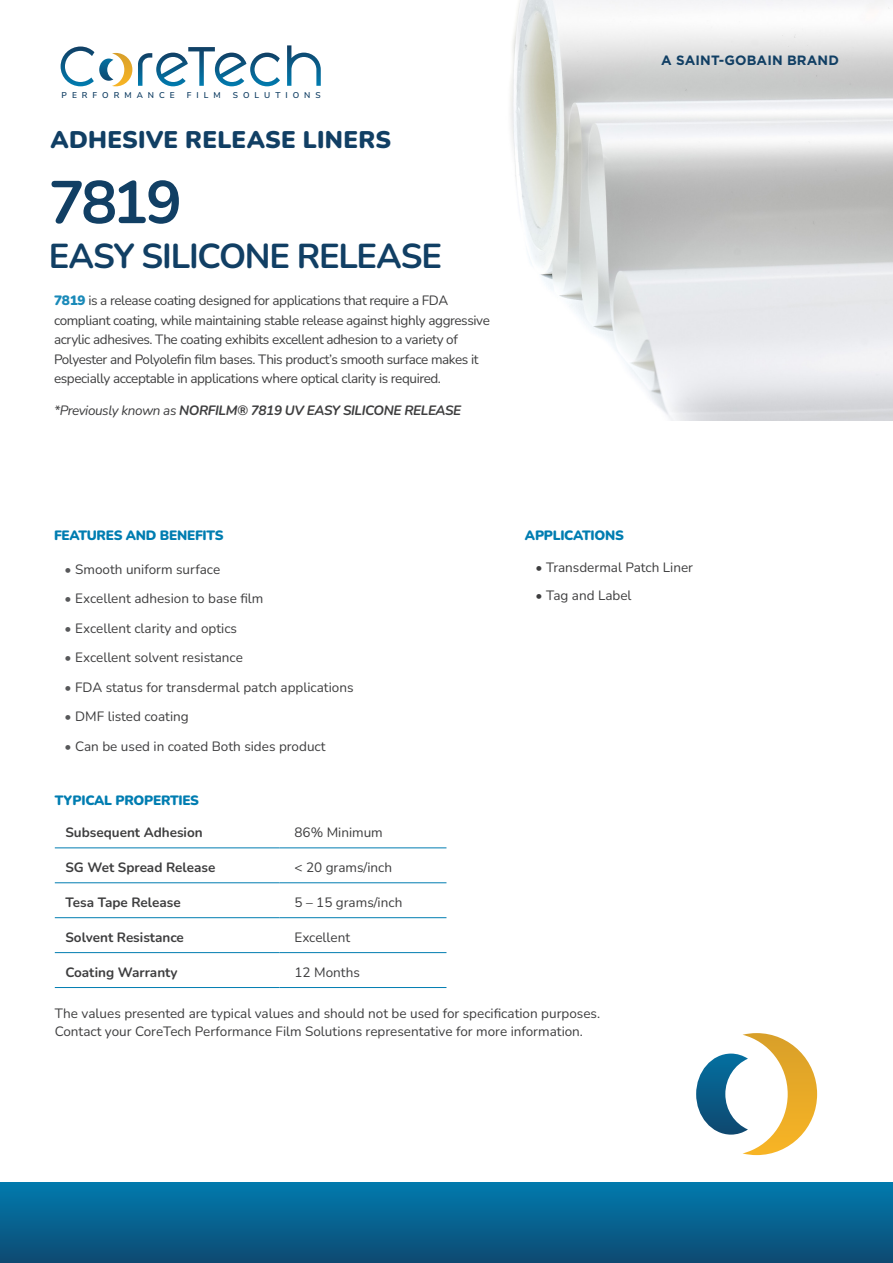
<style>
.page{position:relative;width:893px;height:1263px;background:#fff}
.page>*{position:absolute;margin:0;border:0;box-sizing:border-box;transform-origin:0 0}
.Headline{font:700 60px "Nunito";color:#113f64}
.Headline-2{font:700 34.5px "Nunito";letter-spacing:-.03em;color:#113f64}
.t1{font:900 24px "Nunito";letter-spacing:.01em;color:#113f64}
.BulletList{font:13.5px "Nunito";letter-spacing:-.005em;color:#3e3e3f}
.BulletList-2{font:13.5px/19.5px "Nunito";letter-spacing:-.03em;color:#3e3e3f}
.BulletList-3{font:700 13.5px "Nunito";color:#3e3e3f}
.t2{font:italic 700 13.5px "Nunito";letter-spacing:-.03em;color:#3e3e3f}
.OrangeSubheadline{font:900 13.5px "Nunito";letter-spacing:-.02em;color:#007db1}
.t3{font:700 13.5px "Gotham";letter-spacing:.01em;color:#113f64}
.t4{font:200 8.4px "Nunito Sans 12 pt";letter-spacing:.595em;color:#113f64}
.s1{font-weight:900;color:#1a8ab9}
.s2{font-weight:400}
.s3{color:#57585a}
</style>
<div class="page">
<div style="left:0;top:1183px;width:893px;height:80px;background:linear-gradient(to bottom,#017aad,#0e4b73)"></div>
<img style="left:510px;top:0;width:383px;height:421px">
<svg style="left:61px;top:47px;width:71px;height:39px"></svg>
<svg style="left:138px;top:47px;width:142px;height:39px"></svg>
<svg style="left:287px;top:45px;width:34px;height:41px"></svg>
<svg style="left:696px;top:1033px;width:121px;height:122px"></svg>
<hr style="left:55px;top:847px;width:225px;height:1px;background:#007db1">
<hr style="left:280px;top:847px;width:166px;height:1px;background:#007db1">
<hr style="left:55px;top:882px;width:225px;height:1px;background:#007db1">
<hr style="left:280px;top:882px;width:166px;height:1px;background:#007db1">
<hr style="left:55px;top:917px;width:225px;height:1px;background:#007db1">
<hr style="left:280px;top:917px;width:166px;height:1px;background:#007db1">
<hr style="left:55px;top:952px;width:225px;height:1px;background:#007db1">
<hr style="left:55px;top:987px;width:225px;height:1px;background:#007db1">
<hr style="left:280px;top:952px;width:166px;height:1px;background:#007db1">
<hr style="left:280px;top:987px;width:166px;height:1px;background:#007db1">
<p class="t4" style="left:62px;top:90px;width:115px">PERFORMANCE</p>
<p class="t4" style="left:187px;top:90px;width:35px">FILM</p>
<p class="t4" style="left:233px;top:90px;width:89px">SOLUTIONS</p>
<h3 class="t1" style="left:51px;top:122px;width:342px">ADHESIVE RELEASE LINERS</h3>
<p class="Headline" style="left:49px;top:160px;width:135px">7819</p>
<p class="Headline-2" style="left:49px;top:232px;width:395px">EASY SILICONE RELEASE</p>
<p class="BulletList-2" style="left:54px;top:290px;width:437px"><span class="s1">7819</span> is a release coating designed for applications that require a FDA compliant coating, while maintaining stable release against highly aggressive acrylic adhesives. The coating exhibits excellent adhesion to a variety of Polyester and Polyolefin film bases. This product’s smooth surface makes it especially acceptable in applications where optical clarity is required.</p>
<p class="t2" style="left:54px;top:401px;width:409px"><span class="s2">*Previously known as</span> NORFILM® 7819 UV EASY SILICONE RELEASE</p>
<p class="t3" style="left:661px;top:51px;width:179px">A SAINT-GOBAIN BRAND</p>
<p class="OrangeSubheadline" style="left:54px;top:525px;width:171px">FEATURES AND BENEFITS</p>
<p class="BulletList" style="left:65px;top:559px;width:157px"><span class="s3">•</span> Smooth uniform surface</p>
<p class="BulletList" style="left:65px;top:589px;width:200px"><span class="s3">•</span> Excellent adhesion to base film</p>
<p class="BulletList" style="left:65px;top:618px;width:174px"><span class="s3">•</span> Excellent clarity and optics</p>
<p class="BulletList" style="left:65px;top:648px;width:180px"><span class="s3">•</span> Excellent solvent resistance</p>
<p class="BulletList" style="left:65px;top:677px;width:290px"><span class="s3">•</span> FDA status for transdermal patch applications</p>
<p class="BulletList" style="left:65px;top:707px;width:126px"><span class="s3">•</span> DMF listed coating</p>
<p class="BulletList" style="left:65px;top:736px;width:262px"><span class="s3">•</span> Can be used in coated Both sides product</p>
<p class="OrangeSubheadline" style="left:55px;top:791px;width:146px">TYPICAL PROPERTIES</p>
<p class="OrangeSubheadline" style="left:525px;top:525px;width:100px">APPLICATIONS</p>
<p class="BulletList" style="left:536px;top:558px;width:159px">• Transdermal Patch Liner</p>
<p class="BulletList" style="left:536px;top:586px;width:97px">• Tag and Label</p>
<p class="BulletList-3" style="left:65px;top:823px;width:139px">Subsequent Adhesion</p>
<p class="BulletList" style="left:294px;top:823px;width:90px">86% Minimum</p>
<p class="BulletList-3" style="left:65px;top:858px;width:151px">SG Wet Spread Release</p>
<p class="BulletList" style="left:294px;top:858px;width:99px">&lt; 20 grams/inch</p>
<p class="BulletList-3" style="left:65px;top:893px;width:117px">Tesa Tape Release</p>
<p class="BulletList" style="left:294px;top:893px;width:109px">5 – 15 grams/inch</p>
<p class="BulletList-3" style="left:65px;top:928px;width:120px">Solvent Resistance</p>
<p class="BulletList" style="left:294px;top:928px;width:57px">Excellent</p>
<p class="BulletList-3" style="left:65px;top:963px;width:114px">Coating Warranty</p>
<p class="BulletList" style="left:294px;top:963px;width:67px">12 Months</p>
<p class="BulletList" style="left:55px;top:1004px;width:547px">The values presented are typical values and should not be used for specification purposes.</p>
<p class="BulletList" style="left:55px;top:1022px;width:530px">Contact your CoreTech Performance Film Solutions representative for more information.</p>
</div>
